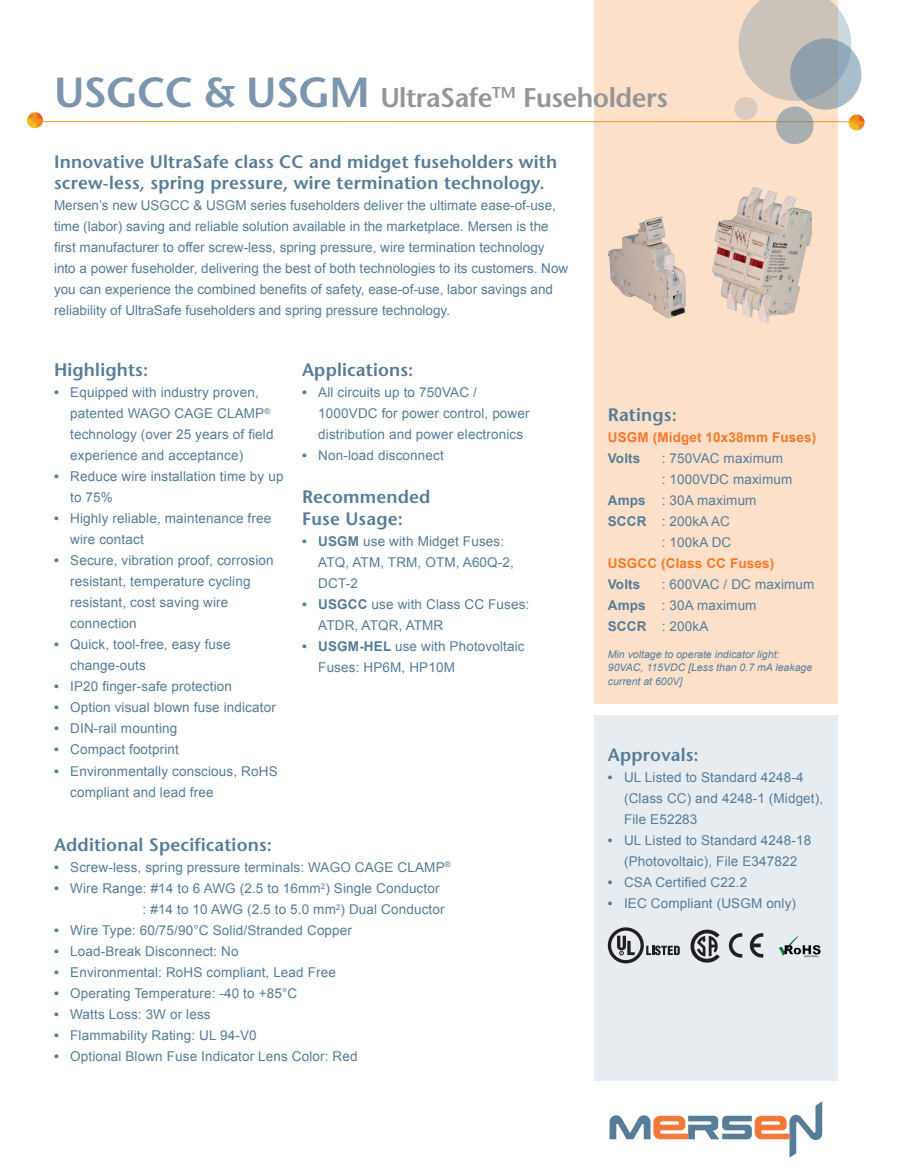
<style>
.page{position:relative;width:905px;height:1175px;background:#fff}
.page>*{position:absolute;margin:0;border:0;box-sizing:border-box;transform-origin:0 0}
.Page_Title{font:600 27px "Stone Sans Std";letter-spacing:-.02em;color:#939598}
.BlueSubhead{font:600 18px/21.6px "Stone Sans Std";letter-spacing:.01em;color:#567c98}
.Bulleted_List{font:13.5px/21px "Arial";letter-spacing:.01em;color:#567c98}
.Body_copy_9_14_pt{font:13.5px/21px "Arial";color:#567c98}
.DescriptionPara{font:13.5px/21px "Arial";letter-spacing:.01em;color:#567c98}
.DescriptionPara-2{font:700 13.5px "Arial";letter-spacing:.01em;color:#f4792a}
.DescriptionPara-3{font:700 13.5px "Arial";letter-spacing:.01em;color:#567c98}
.Italic_Caption{font:italic 10.5px "Arial";color:#567c98}
.s1{font-size:42px;color:#7a95ad}
.s2{font-weight:700}
</style>
<div class="page">
<div style="left:595px;top:0;width:243px;height:703px;background:#fde0c9"></div>
<div style="left:595px;top:714px;width:243px;height:366px;background:#e7ecf1"></div>
<svg style="left:848px;top:114px;width:16px;height:16px"></svg>
<hr style="left:35px;top:121px;width:818px;height:1px;background:#f09320">
<svg style="left:27px;top:112px;width:16px;height:16px"></svg>
<svg style="left:738px;top:0;width:113px;height:101px"></svg>
<svg style="left:790px;top:38px;width:71px;height:72px;background:#99a8b2"></svg>
<div style="left:776px;top:106px;width:37px;height:38px;background:linear-gradient(to bottom,#aaaeaf,#a9aeb0);border-radius:50%"></div>
<div style="left:734px;top:97px;width:23px;height:23px;background:#dcccbf;border-radius:50%"></div>
<svg style="left:609px;top:1101px;width:213px;height:56px"></svg>
<img style="left:594px;top:179px;width:218px;height:154px">
<img style="left:778px;top:936px;width:43px;height:22px">
<svg style="left:608px;top:927px;width:71px;height:36px"></svg>
<svg style="left:728px;top:933px;width:14px;height:24px"></svg>
<svg style="left:749px;top:933px;width:14px;height:24px"></svg>
<img style="left:691px;top:930px;width:28px;height:32px">
<p class="Page_Title" style="left:54px;top:81px;width:615px"><span class="s1">USGCC &amp; USGM</span> UltraSafe<sup>TM</sup> Fuseholders</p>
<p class="BlueSubhead" style="left:54px;top:151px;width:504px">Innovative UltraSafe class CC and midget fuseholders with screw-less, spring pressure, wire termination technology.</p>
<p class="Body_copy_9_14_pt" style="left:54px;top:195px;width:516px">Mersen’s new USGCC &amp; USGM series fuseholders deliver the ultimate ease-of-use, time (labor) saving and reliable solution available in the marketplace. Mersen is the first manufacturer to offer screw-less, spring pressure, wire termination technology into a power fuseholder, delivering the best of both technologies to its customers. Now you can experience the combined benefits of safety, ease-of-use, labor savings and reliability of UltraSafe fuseholders and spring pressure technology.</p>
<p class="BlueSubhead" style="left:54px;top:359px;width:96px">Highlights:</p>
<p class="Bulleted_List" style="left:70px;top:382px;width:205px;text-indent:-16px"><span class="s2">•</span> Equipped with industry proven, patented WAGO CAGE CLAMP<sup>® </sup>technology (over 25 years of field experience and acceptance)</p>
<p class="Bulleted_List" style="left:70px;top:466px;width:215px;text-indent:-16px"><span class="s2">•</span> Reduce wire installation time by up to 75%</p>
<p class="Bulleted_List" style="left:70px;top:508px;width:202px;text-indent:-16px"><span class="s2">•</span> Highly reliable, maintenance free wire contact</p>
<p class="Bulleted_List" style="left:70px;top:550px;width:205px;text-indent:-16px"><span class="s2">•</span> Secure, vibration proof, corrosion resistant, temperature cycling resistant, cost saving wire connection</p>
<p class="Bulleted_List" style="left:70px;top:634px;width:162px;text-indent:-16px"><span class="s2">•</span> Quick, tool-free, easy fuse change-outs</p>
<p class="Bulleted_List" style="left:54px;top:676px;width:179px"><span class="s2">•</span> IP20 finger-safe protection</p>
<p class="Bulleted_List" style="left:54px;top:697px;width:223px"><span class="s2">•</span> Option visual blown fuse indicator</p>
<p class="Bulleted_List" style="left:54px;top:718px;width:125px"><span class="s2">•</span> DIN-rail mounting</p>
<p class="Bulleted_List" style="left:54px;top:739px;width:126px"><span class="s2">•</span> Compact footprint</p>
<p class="Bulleted_List" style="left:70px;top:760px;width:209px;text-indent:-16px"><span class="s2">•</span> Environmentally conscious, RoHS compliant and lead free</p>
<p class="BlueSubhead" style="left:302px;top:359px;width:113px">Applications:</p>
<p class="Bulleted_List" style="left:318px;top:382px;width:213px;text-indent:-16px"><span class="s2">•</span> All circuits up to 750VAC /<br>1000VDC for power control, power distribution and power electronics</p>
<p class="Bulleted_List" style="left:302px;top:445px;width:143px"><span class="s2">•</span> Non-load disconnect</p>
<p class="BlueSubhead" style="left:302px;top:486px;width:130px">Recommended</p>
<p class="BlueSubhead" style="left:302px;top:507px;width:102px">Fuse Usage:</p>
<p class="Bulleted_List" style="left:318px;top:530px;width:197px;text-indent:-16px"><span class="s2">• USGM</span> use with Midget Fuses:<br>ATQ, ATM, TRM, OTM, A60Q-2,<br>DCT-2</p>
<p class="Bulleted_List" style="left:318px;top:593px;width:212px;text-indent:-16px"><span class="s2">• USGCC</span> use with Class CC Fuses:<br>ATDR, ATQR, ATMR</p>
<p class="Bulleted_List" style="left:318px;top:635px;width:208px;text-indent:-16px"><span class="s2">• USGM-HEL</span> use with Photovoltaic<br>Fuses: HP6M, HP10M</p>
<p class="BlueSubhead" style="left:54px;top:834px;width:219px">Additional Specifications:</p>
<p class="Bulleted_List" style="left:54px;top:857px;width:398px"><span class="s2">•</span> Screw-less, spring pressure terminals: WAGO CAGE CLAMP<sup>®</sup></p>
<p class="Bulleted_List" style="left:54px;top:878px;width:387px"><span class="s2">•</span> Wire Range: #14 to 6 AWG (2.5 to 16mm<sup>2</sup>) Single Conductor</p>
<p class="Bulleted_List" style="left:143px;top:899px;width:303px">: #14 to 10 AWG (2.5 to 5.0 mm<sup>2</sup>) Dual Conductor</p>
<p class="Bulleted_List" style="left:54px;top:920px;width:299px"><span class="s2">•</span> Wire Type: 60/75/90°C Solid/Stranded Copper</p>
<p class="Bulleted_List" style="left:54px;top:941px;width:186px"><span class="s2">•</span> Load-Break Disconnect: No</p>
<p class="Bulleted_List" style="left:54px;top:962px;width:283px"><span class="s2">•</span> Environmental: RoHS compliant, Lead Free</p>
<p class="Bulleted_List" style="left:54px;top:983px;width:245px"><span class="s2">•</span> Operating Temperature: -40 to +85°C</p>
<p class="Bulleted_List" style="left:54px;top:1004px;width:158px"><span class="s2">•</span> Watts Loss: 3W or less</p>
<p class="Bulleted_List" style="left:54px;top:1025px;width:204px"><span class="s2">•</span> Flammability Rating: UL 94-V0</p>
<p class="Bulleted_List" style="left:54px;top:1046px;width:305px"><span class="s2">•</span> Optional Blown Fuse Indicator Lens Color: Red</p>
<p class="BlueSubhead" style="left:608px;top:404px;width:70px">Ratings:</p>
<p class="DescriptionPara-2" style="left:608px;top:428px;width:210px">USGM (Midget 10x38mm Fuses)</p>
<p class="DescriptionPara-3" style="left:608px;top:449px;width:34px">Volts</p>
<p class="DescriptionPara" style="left:661px;top:448px;width:132px">: 750VAC maximum<br>: 1000VDC maximum</p>
<p class="DescriptionPara" style="left:608px;top:490px;width:150px"><span class="s2">Amps</span> : 30A maximum</p>
<p class="DescriptionPara" style="left:608px;top:511px;width:124px"><span class="s2">SCCR</span> : 200kA AC</p>
<p class="DescriptionPara" style="left:662px;top:532px;width:71px">: 100kA DC</p>
<p class="DescriptionPara-2" style="left:608px;top:554px;width:168px">USGCC (Class CC Fuses)</p>
<p class="DescriptionPara-3" style="left:608px;top:575px;width:34px">Volts</p>
<p class="DescriptionPara" style="left:661px;top:574px;width:154px">: 600VAC / DC maximum</p>
<p class="DescriptionPara" style="left:608px;top:595px;width:150px"><span class="s2">Amps</span> : 30A maximum</p>
<p class="DescriptionPara" style="left:608px;top:616px;width:102px"><span class="s2">SCCR</span> : 200kA</p>
<p class="Italic_Caption" style="left:608px;top:647px;width:173px">Min voltage to operate indicator light:</p>
<p class="Italic_Caption" style="left:608px;top:661px;width:206px">90VAC, 115VDC [Less than 0.7 mA leakage</p>
<p class="Italic_Caption" style="left:608px;top:674px;width:76px">current at 600V]</p>
<p class="BlueSubhead" style="left:608px;top:743px;width:92px">Approvals:</p>
<p class="Bulleted_List" style="left:624px;top:766px;width:201px;text-indent:-16px"><span class="s2">•</span> UL Listed to Standard 4248-4 (Class CC) and 4248-1 (Midget),<br>File E52283</p>
<p class="Bulleted_List" style="left:608px;top:829px;width:205px;text-align:center"><span class="s2">•</span> UL Listed to Standard 4248-18 (Photovoltaic), File E347822</p>
<p class="Bulleted_List" style="left:608px;top:871px;width:141px"><span class="s2">•</span> CSA Certified C22.2</p>
<p class="Bulleted_List" style="left:608px;top:892px;width:190px"><span class="s2">•</span> IEC Compliant (USGM only)</p>
</div>
